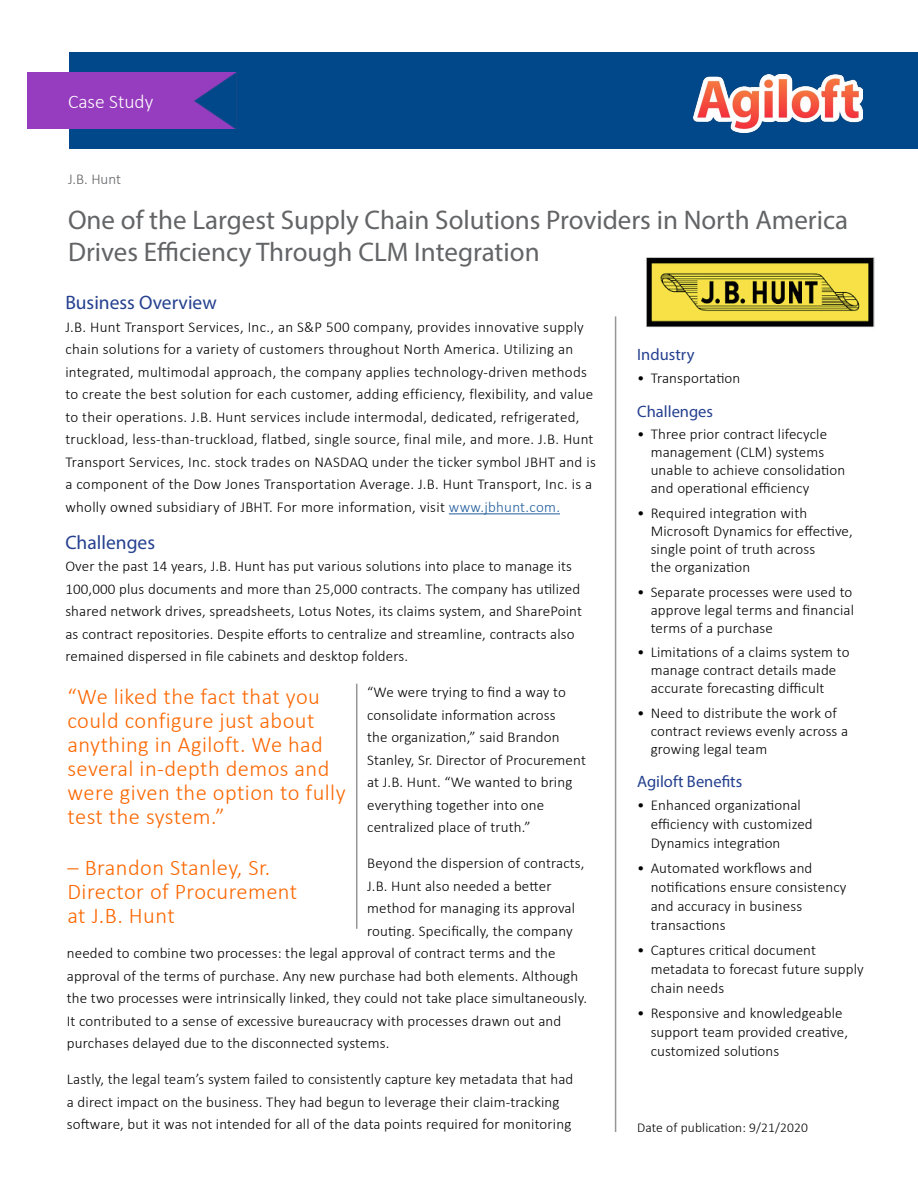
<style>
.page{position:relative;width:918px;height:1188px;background:#fff}
.page>*{position:absolute;margin:0;border:0;box-sizing:border-box;transform-origin:0 0}
.t1{font:27px/32.4px "Myriad Pro";color:#636466}
.t2{font:300 22.5px/24px "Calibri";letter-spacing:.02em;color:#fc6601}
.t3{font:19.5px "Myriad Pro";color:#25408f}
.t4{font:19.5px "Myriad Pro";color:#fefefe}
.t5{font:300 19.5px "Calibri";color:#fefefe}
.t6{font:16.5px "Myriad Pro";color:#25408f}
.t7{font:300 15px/22.5px "Calibri";letter-spacing:.01em;color:#000}
.t8{font:300 15px "Calibri";color:#636466}
.t9{font:300 13.5px "Calibri";letter-spacing:.01em;color:#000}
.s1{color:#215e9e}
</style>
<div class="page">
<div style="left:70px;top:53px;width:848px;height:96px;background:#00488a"></div>
<hr style="left:615px;top:316px;width:1px;height:816px;background:#969696">
<hr style="left:449px;top:513px;width:111px;height:1px;background:#215e9e">
<hr style="left:356px;top:684px;width:1px;height:245px;background:#969696">
<div style="left:27px;top:73px;width:208px;height:56px;background:#963cbe"></div>
<svg style="left:193px;top:72px;width:44px;height:58px"></svg>
<img style="left:694px;top:74px;width:168px;height:58px">
<img style="left:646px;top:257px;width:229px;height:71px">
<h3 class="t5" style="left:68px;top:90px;width:87px">Case Study</h3>
<h3 class="t4" style="left:53px;top:92px;width:91px">Case Study</h3>
<p class="t8" style="left:68px;top:169px;width:54px">J.B. Hunt</p>
<h1 class="t1" style="left:68px;top:203px;width:782px">One of the Largest Supply Chain Solutions Providers in North America<br>Drives Efficiency Through CLM Integration</h1>
<h3 class="t3" style="left:65px;top:291px;width:153px">Business Overview</h3>
<p class="t7" style="left:65px;top:316px;width:532px">J.B. Hunt Transport Services, Inc., an S&amp;P 500 company, provides innovative supply chain solutions for a variety of customers throughout North America. Utilizing an integrated, multimodal approach, the company applies technology-driven methods to create the best solution for each customer, adding efficiency, flexibility, and value to their operations. J.B. Hunt services include intermodal, dedicated, refrigerated, truckload, less-than-truckload, flatbed, single source, final mile, and more. J.B. Hunt Transport Services, Inc. stock trades on NASDAQ under the ticker symbol JBHT and is a component of the Dow Jones Transportation Average. J.B. Hunt Transport, Inc. is a wholly owned subsidiary of JBHT. For more information, visit <span class="s1">www.jbhunt.com.</span></p>
<h3 class="t3" style="left:65px;top:530px;width:91px">Challenges</h3>
<p class="t7" style="left:65px;top:555px;width:518px">Over the past 14 years, J.B. Hunt has put various solutions into place to manage its 100,000 plus documents and more than 25,000 contracts. The company has utilized shared network drives, spreadsheets, Lotus Notes, its claims system, and SharePoint as contract repositories. Despite efforts to centralize and streamline, contracts also remained dispersed in file cabinets and desktop folders.</p>
<p class="t7" style="left:367px;top:681px;width:220px">“We were trying to find a way to consolidate information across<br>the organization,” said Brandon<br>Stanley, Sr. Director of Procurement at J.B. Hunt. “We wanted to bring everything together into one centralized place of truth.”</p>
<p class="t7" style="left:367px;top:852px;width:219px">Beyond the dispersion of contracts,</p>
<p class="t7" style="left:367px;top:874px;width:186px">J.B. Hunt also needed a better</p>
<p class="t7" style="left:367px;top:897px;width:209px">method for managing its approval</p>
<p class="t7" style="left:367px;top:919px;width:207px">routing. Specifically, the company</p>
<p class="t7" style="left:67px;top:942px;width:490px">needed to combine two processes: the legal approval of contract terms and the</p>
<p class="t7" style="left:67px;top:964px;width:513px">approval of the terms of purchase. Any new purchase had both elements. Although</p>
<p class="t7" style="left:67px;top:987px;width:522px">the two processes were intrinsically linked, they could not take place simultaneously.</p>
<p class="t7" style="left:67px;top:1009px;width:496px">It contributed to a sense of excessive bureaucracy with processes drawn out and</p>
<p class="t7" style="left:67px;top:1032px;width:324px">purchases delayed due to the disconnected systems.</p>
<p class="t7" style="left:67px;top:1068px;width:508px">Lastly, the legal team’s system failed to consistently capture key metadata that had a direct impact on the business. They had begun to leverage their claim-tracking software, but it was not intended for all of the data points required for monitoring</p>
<h2 class="t2" style="left:68px;top:685px;width:280px">“We liked the fact that you could configure just about anything in Agiloft. We had several in-depth demos and were given the option to fully test the system.”</h2>
<h2 class="t2" style="left:68px;top:856px;width:231px">– Brandon Stanley, Sr.<br>Director of Procurement at J.B. Hunt</h2>
<p class="t6" style="left:637px;top:345px;width:59px">Industry</p>
<p class="t7" style="left:637px;top:367px;width:105px">• Transportation</p>
<p class="t6" style="left:637px;top:401px;width:77px">Challenges</p>
<p class="t7" style="left:651px;top:425px;width:196px;line-height:18px;text-indent:-14px">• Three prior contract lifecycle management (CLM) systems unable to achieve consolidation and operational efficiency</p>
<p class="t7" style="left:651px;top:504px;width:204px;line-height:18px;text-indent:-14px">• Required integration with<br>Microsoft Dynamics for effective, single point of truth across<br>the organization</p>
<p class="t7" style="left:651px;top:582px;width:205px;line-height:18px;text-align:justify;text-indent:-14px">• Separate processes were used to approve legal terms and financial terms of a purchase</p>
<p class="t7" style="left:651px;top:643px;width:200px;line-height:18px;text-indent:-14px">• Limitations of a claims system to manage contract details made accurate forecasting difficult</p>
<p class="t7" style="left:651px;top:704px;width:199px;line-height:18px;text-indent:-14px">• Need to distribute the work of contract reviews evenly across a growing legal team</p>
<p class="t6" style="left:637px;top:772px;width:107px">Agiloft Benefits</p>
<p class="t7" style="left:651px;top:796px;width:164px;line-height:18.8px;text-indent:-14px">• Enhanced organizational efficiency with customized<br>Dynamics integration</p>
<p class="t7" style="left:651px;top:859px;width:197px;line-height:18.8px;text-indent:-14px">• Automated workflows and notifications ensure consistency and accuracy in business transactions</p>
<p class="t7" style="left:651px;top:941px;width:215px;line-height:18.8px;text-indent:-14px">• Captures critical document metadata to forecast future supply chain needs</p>
<p class="t7" style="left:651px;top:1004px;width:199px;line-height:18.8px;text-indent:-14px">• Responsive and knowledgeable support team provided creative, customized solutions</p>
<p class="t9" style="left:637px;top:1119px;width:172px">Date of publication: 9/21/2020</p>
</div>
